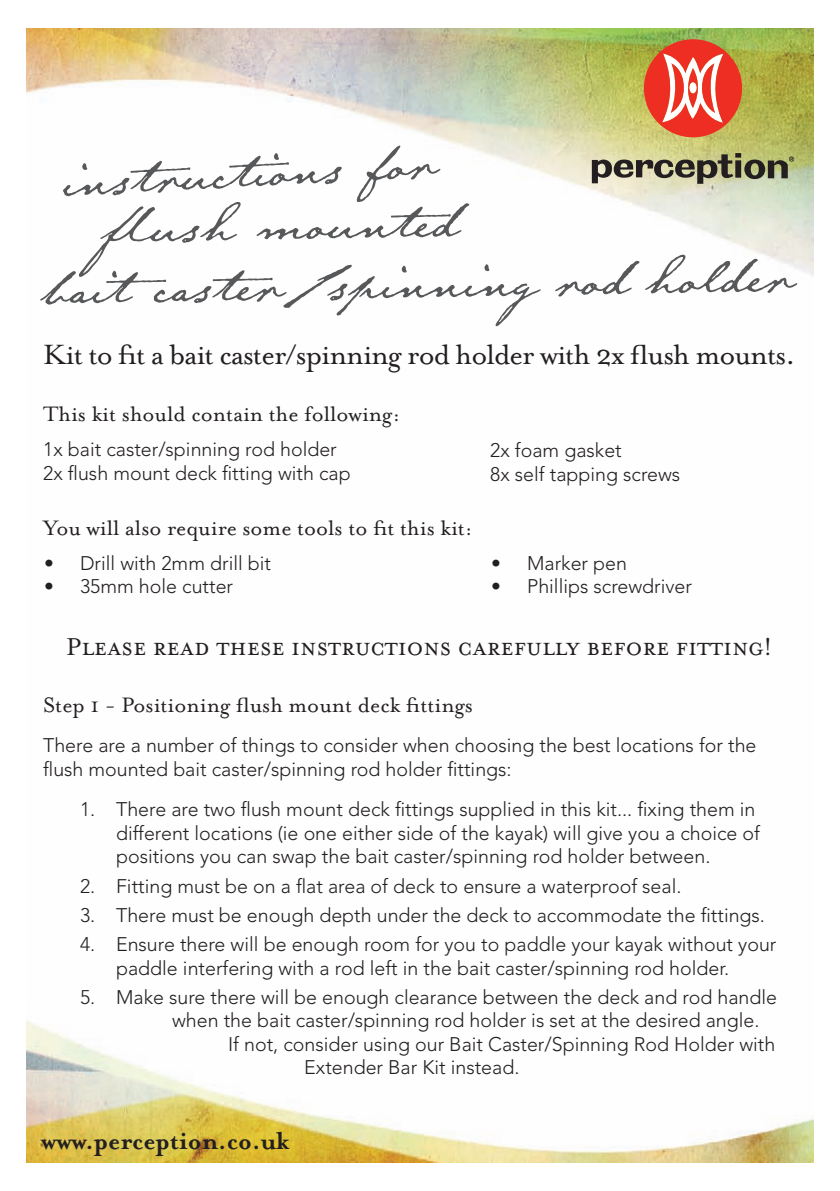
<style>
.page{position:relative;width:840px;height:1191px;background:#fff}
.page>*{position:absolute;margin:0;border:0;box-sizing:border-box;transform-origin:0 0}
.t1{font:80px/60.4px "Emily Austin";color:#57585a}
.t2{font:32px "Mrs Eaves Roman";letter-spacing:-.03em;color:#231f20}
.t3{font:28px "Mrs Eaves Small Caps";color:#231f20}
.t4{font:700 28px "Mrs Eaves";color:#231f20}
.t5{font:24px "Mrs Eaves Roman";color:#231f20}
.t6{font:300 19.6px/23.6px "Avenir LT Std";color:#231f20}
.s1{font-size:60px}
</style>
<div class="page">
<img style="left:27px;top:28px;width:785px;height:1134px">
<svg style="left:591px;top:153px;width:202px;height:31px"></svg>
<svg style="left:643px;top:39px;width:98px;height:98px"></svg>
<h1 class="t1" style="left:57px;top:136px;width:374px;rotate:-3deg">instructions for</h1>
<h1 class="t1" style="left:38px;top:183px;width:750px;text-indent:61px;rotate:-1deg">fl ush mounted<br>bait caster <span class="s1">/</span>spinning rod holder</h1>
<h2 class="t2" style="left:43px;top:337px;width:753px">Kit to fit a bait caster/spinning rod holder with 2x flush mounts.</h2>
<p class="t5" style="left:43px;top:401px;width:358px">This kit should contain the following:</p>
<p class="t6" style="left:43px;top:438px;width:309px">1x bait caster/spinning rod holder<br>2x flush mount deck fitting with cap</p>
<p class="t5" style="left:43px;top:515px;width:431px">You will also require some tools to fit this kit:</p>
<p class="t6" style="left:44px;top:551px;width:228px">• Drill with 2mm drill bit</p>
<p class="t6" style="left:44px;top:575px;width:190px">• 35mm hole cutter</p>
<p class="t6" style="left:490px;top:439px;width:191px">2x foam gasket<br>8x self tapping screws</p>
<p class="t6" style="left:490px;top:551px;width:137px">• Marker pen</p>
<p class="t6" style="left:490px;top:574px;width:202px">• Phillips screwdriver</p>
<h3 class="t3" style="left:66px;top:631px;width:707px">Please read these instructions carefully before fitting!</h3>
<p class="t5" style="left:43px;top:691px;width:431px">Step 1 - Positioning flush mount deck fittings</p>
<p class="t6" style="left:43px;top:734px;width:714px">There are a number of things to consider when choosing the best locations for the flush mounted bait caster/spinning rod holder fittings:</p>
<p class="t6" style="left:116px;top:798px;width:645px;text-indent:-36px">1. There are two flush mount deck fittings supplied in this kit... fixing them in different locations (ie one either side of the kayak) will give you a choice of positions you can swap the bait caster/spinning rod holder between.</p>
<p class="t6" style="left:80px;top:874px;width:602px">2. Fitting must be on a flat area of deck to ensure a waterproof seal.</p>
<p class="t6" style="left:80px;top:903px;width:686px">3. There must be enough depth under the deck to accommodate the fittings.</p>
<p class="t6" style="left:80px;top:932px;width:697px;text-align:center">4. Ensure there will be enough room for you to paddle your kayak without your paddle interfering with a rod left in the bait caster/spinning rod holder.</p>
<p class="t6" style="left:80px;top:985px;width:698px">5. Make sure there will be enough clearance between the deck and rod handle</p>
<p class="t6" style="left:172px;top:1008px;width:588px">when the bait caster/spinning rod holder is set at the desired angle.</p>
<p class="t6" style="left:228px;top:1032px;width:548px">If not, consider using our Bait Caster/Spinning Rod Holder with</p>
<p class="t6" style="left:304px;top:1055px;width:216px">Extender Bar Kit instead.</p>
<h3 class="t4" style="left:41px;top:1124px;width:249px">www.perception.co.uk</h3>
</div>
